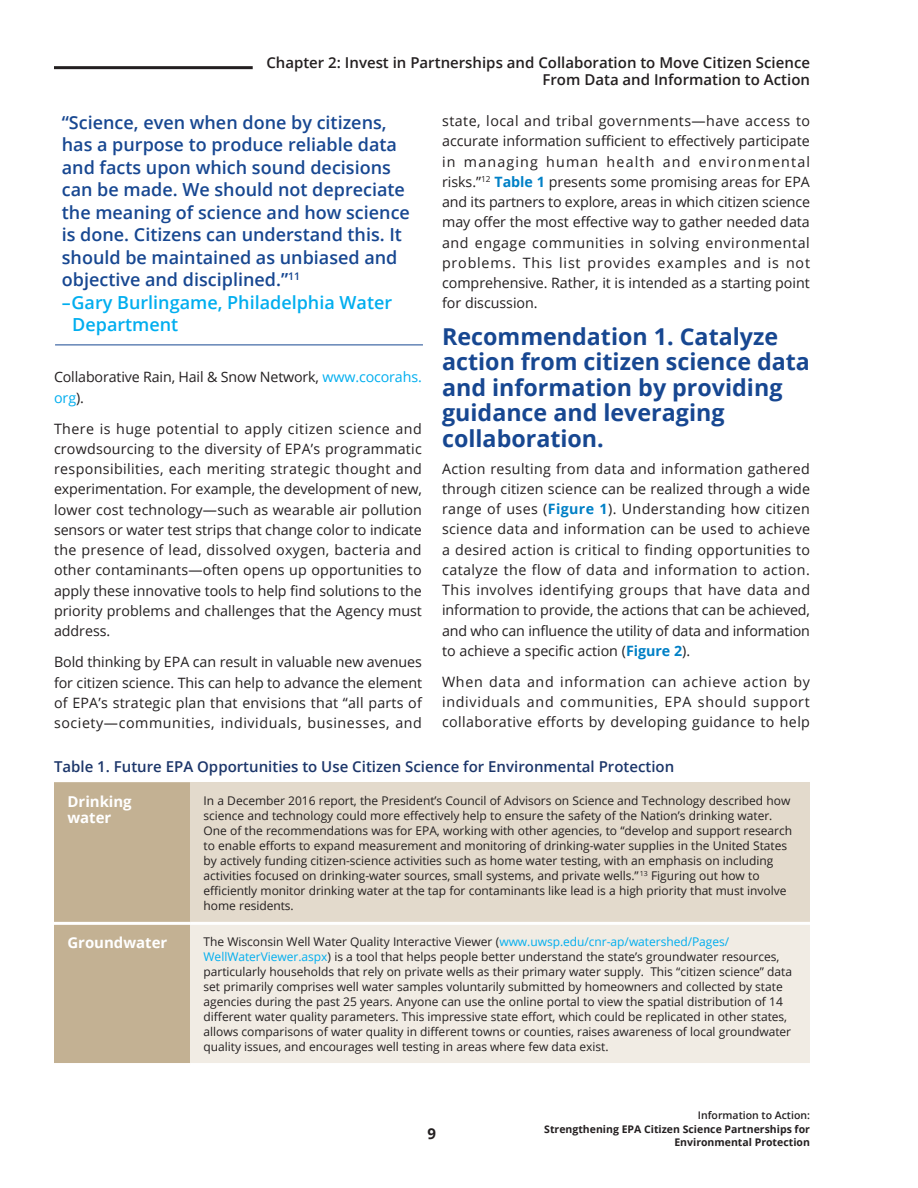
<style>
.page{position:relative;width:918px;height:1188px;background:#fff}
.page>*{position:absolute;margin:0;border:0;box-sizing:border-box;transform-origin:0 0}
.t1{font:700 23.25px/25.5px "Open Sans";color:#174791}
.t2{font:600 18px "Open Sans";color:#174791}
.t3{font:600 18px "Open Sans";color:#00aeef}
.t4{font:600 15px/16.5px "Open Sans";color:#231f20;text-align:right}
.t5{font:600 15px "Open Sans";color:#1c366a}
.t6{font:700 15px "Open Sans";letter-spacing:-.005em;color:#fff}
.t7{font:700 15px "Open Sans";color:#231f20}
.t8{font:14.25px/20.2px "Open Sans";color:#231f20;text-align:justify}
.t9{font:12px/15px "Open Sans";letter-spacing:-.005em;color:#231f20}
.t10{font:700 10.5px/13.5px "Open Sans";color:#231f20;text-align:right}
.t11{font:600 10.5px "Open Sans";color:#231f20}
.s1{color:#00aeef}
.s2{font-weight:700;color:#0080c6}
</style>
<div class="page">
<hr style="left:54px;top:66px;width:199px;height:3px;background:#231f20">
<div style="left:54px;top:782px;width:136px;height:281px;background:#c3b193"></div>
<div style="left:190px;top:782px;width:620px;height:141px;background:#e3dacc"></div>
<div style="left:190px;top:923px;width:620px;height:142px;background:#f1ece4"></div>
<hr style="left:54px;top:922px;width:136px;height:3px;background:#fff">
<hr style="left:190px;top:922px;width:620px;height:3px;background:#fff">
<hr style="left:190px;top:1063px;width:620px;height:3px;background:#fff">
<hr style="left:55px;top:345px;width:368px;height:1px;background:#174791">
<p class="t4" style="left:266px;top:54px;width:545px">Chapter 2: Invest in Partnerships and Collaboration to Move Citizen Science<br>From Data and Information to Action</p>
<p class="t2" style="left:62px;top:110px;width:326px">“Science, even when done by citizens,</p>
<p class="t2" style="left:62px;top:132px;width:337px">has a purpose to produce reliable data</p>
<p class="t2" style="left:62px;top:155px;width:331px">and facts upon which sound decisions</p>
<p class="t2" style="left:62px;top:177px;width:345px">can be made. We should not depreciate</p>
<p class="t2" style="left:62px;top:200px;width:350px">the meaning of science and how science</p>
<p class="t2" style="left:62px;top:222px;width:342px">is done. Citizens can understand this. It</p>
<p class="t2" style="left:62px;top:245px;width:337px">should be maintained as unbiased and</p>
<p class="t2" style="left:62px;top:267px;width:240px">objective and disciplined.”<sup>11</sup></p>
<p class="t3" style="left:62px;top:290px;width:332px">–Gary Burlingame, Philadelphia Water</p>
<p class="t3" style="left:72px;top:312px;width:108px">Department</p>
<p class="t8" style="left:54px;top:367px;width:369px">Collaborative Rain, Hail &amp; Snow Network, <span class="s1">www.cocorahs. org</span>).</p>
<p class="t8" style="left:54px;top:418px;width:370px">There is huge potential to apply citizen science and crowdsourcing to the diversity of EPA’s programmatic responsibilities, each meriting strategic thought and experimentation. For example, the development of new, lower cost technology—such as wearable air pollution sensors or water test strips that change color to indicate the presence of lead, dissolved oxygen, bacteria and other contaminants—often opens up opportunities to apply these innovative tools to help find solutions to the priority problems and challenges that the Agency must address.</p>
<p class="t8" style="left:54px;top:652px;width:370px">Bold thinking by EPA can result in valuable new avenues for citizen science. This can help to advance the element of EPA’s strategic plan that envisions that “all parts of society—communities, individuals, businesses, and</p>
<p class="t5" style="left:54px;top:756px;width:622px">Table 1. Future EPA Opportunities to Use Citizen Science for Environmental Protection</p>
<p class="t8" style="left:442px;top:110px;width:370px">state, local and tribal governments—have access to accurate information sufficient to effectively participate in managing human health and environmental risks.”<sup>12</sup> <span class="s2">Table 1</span> presents some promising areas for EPA and its partners to explore, areas in which citizen science may offer the most effective way to gather needed data and engage communities in solving environmental problems. This list provides examples and is not comprehensive. Rather, it is intended as a starting point for discussion.</p>
<h1 class="t1" style="left:442px;top:323px;width:369px">Recommendation 1. Catalyze action from citizen science data and information by providing guidance and leveraging collaboration.</h1>
<p class="t8" style="left:442px;top:458px;width:370px">Action resulting from data and information gathered through citizen science can be realized through a wide range of uses (<span class="s2">Figure 1</span>). Understanding how citizen science data and information can be used to achieve a desired action is critical to finding opportunities to catalyze the flow of data and information to action.<br>This involves identifying groups that have data and information to provide, the actions that can be achieved, and who can influence the utility of data and information to achieve a specific action (<span class="s2">Figure 2</span>).</p>
<p class="t8" style="left:442px;top:671px;width:369px">When data and information can achieve action by individuals and communities, EPA should support collaborative efforts by developing guidance to help</p>
<p class="t6" style="left:68px;top:791px;width:66px">Drinking</p>
<p class="t9" style="left:204px;top:793px;width:588px">In a December 2016 report, the President’s Council of Advisors on Science and Technology described how</p>
<p class="t6" style="left:68px;top:807px;width:45px">water</p>
<p class="t9" style="left:204px;top:808px;width:590px">science and technology could more effectively help to ensure the safety of the Nation’s drinking water.<br>One of the recommendations was for EPA, working with other agencies, to “develop and support research to enable efforts to expand measurement and monitoring of drinking-water supplies in the United States by actively funding citizen-science activities such as home water testing, with an emphasis on including activities focused on drinking-water sources, small systems, and private wells.” <sup>13</sup> Figuring out how to efficiently monitor drinking water at the tap for contaminants like lead is a high priority that must involve home residents.</p>
<p class="t6" style="left:68px;top:932px;width:101px">Groundwater</p>
<p class="t9" style="left:204px;top:934px;width:590px">The Wisconsin Well Water Quality Interactive Viewer (<span class="s1">www.uwsp.edu/cnr-ap/watershed/Pages/ WellWaterViewer.aspx</span>) is a tool that helps people better understand the state’s groundwater resources, particularly households that rely on private wells as their primary water supply. This “citizen science” data set primarily comprises well water samples voluntarily submitted by homeowners and collected by state agencies during the past 25 years. Anyone can use the online portal to view the spatial distribution of 14 different water quality parameters. This impressive state effort, which could be replicated in other states, allows comparisons of water quality in different towns or counties, raises awareness of local groundwater quality issues, and encourages well testing in areas where few data exist.</p>
<p class="t7" style="left:427px;top:1123px;width:10px">9</p>
<p class="t11" style="left:698px;top:1108px;width:114px">Information to Action:</p>
<p class="t10" style="left:544px;top:1122px;width:267px">Strengthening EPA Citizen Science Partnerships for<br>Environmental Protection</p>
</div>
